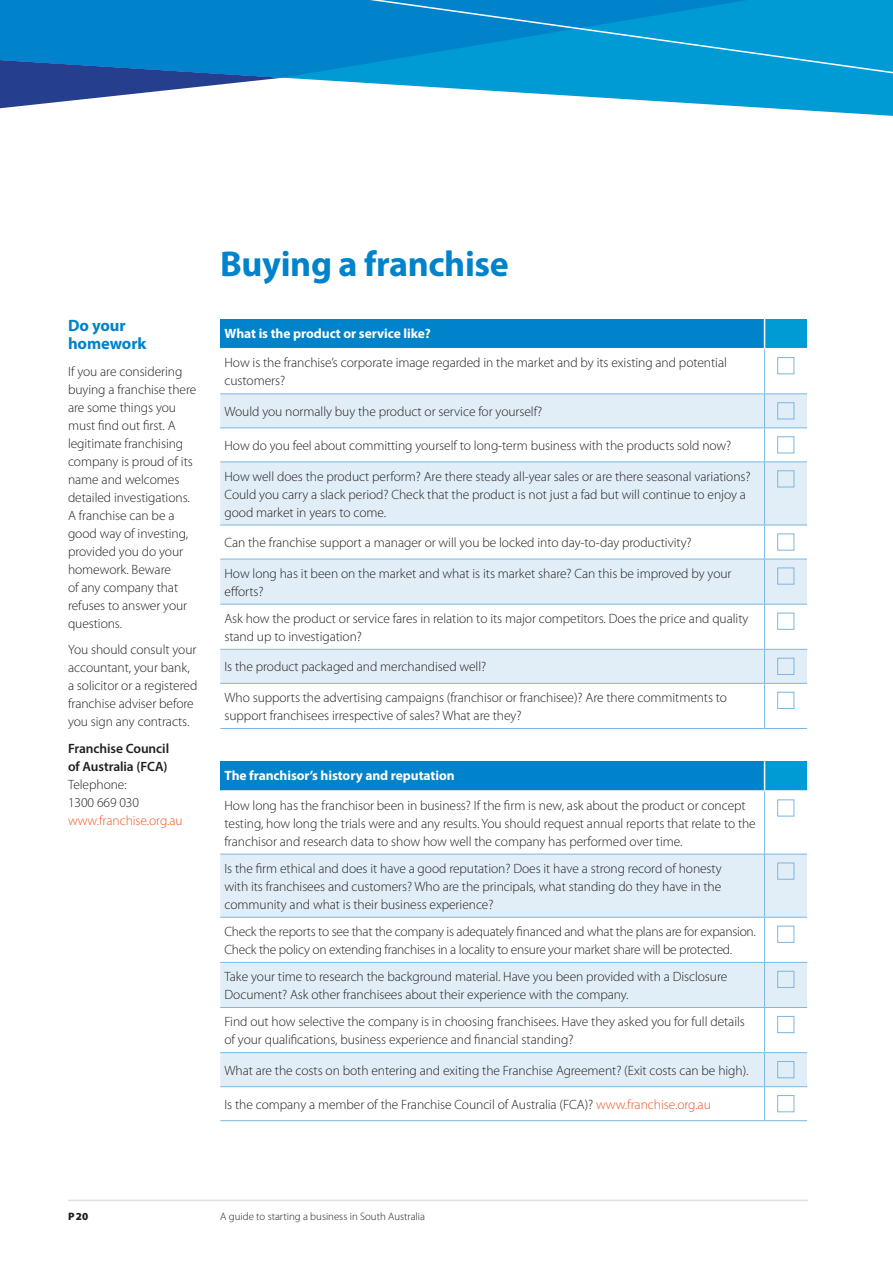
<style>
.page{position:relative;width:893px;height:1263px;background:#fff}
.page>*{position:absolute;margin:0;border:0;box-sizing:border-box;transform-origin:0 0}
.Table_headings{font:700 36px "Myriad Pro";letter-spacing:-.01em;color:#0083ca}
.Sub_heading{font:700 16.5px/18px "Myriad Pro";letter-spacing:-.005em;color:#0083ca}
.Side_Panel_Body_Copy{font:300 13.5px/18px "Myriad Pro";letter-spacing:-.005em;color:#231f20}
.Body_Copy{font:300 13.5px/18px "Myriad Pro";letter-spacing:-.005em;color:#231f20}
.Body_Copy-2{font:600 13.5px/18px "Myriad Pro";letter-spacing:-.005em;color:#231f20}
.Table_title{font:700 13.5px "Myriad Pro";letter-spacing:-.005em;color:#fff}
.t1{font:300 10.8px "Myriad Pro";color:#231f20}
.t2{font:900 10.8px "Myriad Pro";color:#231f20}
.s1{font-weight:300}
.s2{font-weight:300;color:#f15322}
.s3{color:#f15322}
</style>
<div class="page">
<div style="left:220px;top:319px;width:545px;height:30px;background:#0083ca"></div>
<div style="left:765px;top:319px;width:42px;height:30px;background:#009bd5"></div>
<svg style="left:220px;top:394px;width:587px;height:289px;fill:#e2eef7"></svg>
<svg style="left:764px;top:319px;width:1px;height:29px"></svg>
<hr style="left:220px;top:348px;width:545px;height:1px;background:#fff">
<hr style="left:765px;top:348px;width:42px;height:1px;background:#fff">
<hr style="left:764px;top:349px;width:1px;height:44px;background:#7ab7e2">
<hr style="left:220px;top:393px;width:545px;height:1px;background:#7ab7e2">
<hr style="left:765px;top:393px;width:42px;height:1px;background:#7ab7e2">
<hr style="left:764px;top:394px;width:1px;height:33px;background:#7ab7e2">
<hr style="left:220px;top:427px;width:545px;height:1px;background:#7ab7e2">
<hr style="left:765px;top:427px;width:42px;height:1px;background:#7ab7e2">
<hr style="left:764px;top:428px;width:1px;height:33px;background:#7ab7e2">
<hr style="left:220px;top:461px;width:545px;height:1px;background:#7ab7e2">
<hr style="left:765px;top:461px;width:42px;height:1px;background:#7ab7e2">
<hr style="left:764px;top:462px;width:1px;height:63px;background:#7ab7e2">
<hr style="left:220px;top:525px;width:545px;height:1px;background:#7ab7e2">
<hr style="left:765px;top:525px;width:42px;height:1px;background:#7ab7e2">
<hr style="left:764px;top:525px;width:1px;height:34px;background:#7ab7e2">
<hr style="left:220px;top:559px;width:545px;height:1px;background:#7ab7e2">
<hr style="left:765px;top:559px;width:42px;height:1px;background:#7ab7e2">
<hr style="left:764px;top:559px;width:1px;height:45px;background:#7ab7e2">
<hr style="left:220px;top:604px;width:545px;height:1px;background:#7ab7e2">
<hr style="left:765px;top:604px;width:42px;height:1px;background:#7ab7e2">
<hr style="left:764px;top:604px;width:1px;height:45px;background:#7ab7e2">
<hr style="left:220px;top:649px;width:545px;height:1px;background:#7ab7e2">
<hr style="left:765px;top:649px;width:42px;height:1px;background:#7ab7e2">
<hr style="left:764px;top:650px;width:1px;height:33px;background:#7ab7e2">
<hr style="left:220px;top:683px;width:545px;height:1px;background:#7ab7e2">
<hr style="left:765px;top:683px;width:42px;height:1px;background:#7ab7e2">
<hr style="left:764px;top:684px;width:1px;height:44px;background:#7ab7e2">
<hr style="left:220px;top:728px;width:545px;height:1px;background:#7ab7e2">
<hr style="left:765px;top:728px;width:42px;height:1px;background:#7ab7e2">
<div style="left:777px;top:357px;width:17px;height:17px;border:1px solid #7ab7e2"></div>
<div style="left:777px;top:402px;width:17px;height:17px;border:1px solid #7ab7e2"></div>
<div style="left:777px;top:436px;width:17px;height:17px;border:1px solid #7ab7e2"></div>
<div style="left:777px;top:470px;width:17px;height:17px;border:1px solid #7ab7e2"></div>
<div style="left:777px;top:533px;width:17px;height:17px;border:1px solid #7ab7e2"></div>
<div style="left:777px;top:567px;width:17px;height:17px;border:1px solid #7ab7e2"></div>
<div style="left:777px;top:613px;width:17px;height:17px;border:1px solid #7ab7e2"></div>
<div style="left:777px;top:658px;width:17px;height:17px;border:1px solid #7ab7e2"></div>
<div style="left:777px;top:692px;width:17px;height:17px;border:1px solid #7ab7e2"></div>
<div style="left:220px;top:761px;width:545px;height:30px;background:#0083ca"></div>
<div style="left:765px;top:761px;width:42px;height:30px;background:#009bd5"></div>
<svg style="left:220px;top:855px;width:587px;height:231px;fill:#e2eef7"></svg>
<svg style="left:764px;top:761px;width:1px;height:29px"></svg>
<hr style="left:220px;top:790px;width:545px;height:2px;background:#fff">
<hr style="left:765px;top:790px;width:42px;height:2px;background:#fff">
<hr style="left:764px;top:792px;width:1px;height:62px;background:#7ab7e2">
<hr style="left:220px;top:854px;width:545px;height:1px;background:#7ab7e2">
<hr style="left:765px;top:854px;width:42px;height:1px;background:#7ab7e2">
<hr style="left:764px;top:854px;width:1px;height:63px;background:#7ab7e2">
<hr style="left:220px;top:917px;width:545px;height:1px;background:#7ab7e2">
<hr style="left:765px;top:917px;width:42px;height:1px;background:#7ab7e2">
<hr style="left:764px;top:918px;width:1px;height:44px;background:#7ab7e2">
<hr style="left:220px;top:962px;width:545px;height:1px;background:#7ab7e2">
<hr style="left:765px;top:962px;width:42px;height:1px;background:#7ab7e2">
<hr style="left:764px;top:963px;width:1px;height:44px;background:#7ab7e2">
<hr style="left:220px;top:1007px;width:545px;height:1px;background:#7ab7e2">
<hr style="left:765px;top:1007px;width:42px;height:1px;background:#7ab7e2">
<hr style="left:764px;top:1008px;width:1px;height:44px;background:#7ab7e2">
<hr style="left:220px;top:1052px;width:545px;height:1px;background:#7ab7e2">
<hr style="left:765px;top:1052px;width:42px;height:1px;background:#7ab7e2">
<hr style="left:764px;top:1053px;width:1px;height:33px;background:#7ab7e2">
<hr style="left:220px;top:1086px;width:545px;height:1px;background:#7ab7e2">
<hr style="left:765px;top:1086px;width:42px;height:1px;background:#7ab7e2">
<hr style="left:764px;top:1087px;width:1px;height:33px;background:#7ab7e2">
<hr style="left:220px;top:1120px;width:545px;height:1px;background:#7ab7e2">
<hr style="left:765px;top:1120px;width:42px;height:1px;background:#7ab7e2">
<div style="left:777px;top:799px;width:17px;height:17px;border:1px solid #7ab7e2"></div>
<div style="left:777px;top:863px;width:17px;height:17px;border:1px solid #7ab7e2"></div>
<div style="left:777px;top:926px;width:17px;height:17px;border:1px solid #7ab7e2"></div>
<div style="left:777px;top:971px;width:17px;height:17px;border:1px solid #7ab7e2"></div>
<div style="left:777px;top:1016px;width:17px;height:17px;border:1px solid #7ab7e2"></div>
<div style="left:777px;top:1061px;width:17px;height:17px;border:1px solid #7ab7e2"></div>
<div style="left:777px;top:1095px;width:17px;height:17px;border:1px solid #7ab7e2"></div>
<div style="left:0;top:0;width:222px;height:59px;background:#0083ca"></div>
<svg style="left:222px;top:0;width:671px;height:116px"></svg>
<svg style="left:0;top:59px;width:282px;height:52px"></svg>
<hr style="left:68px;top:1199px;width:740px;height:2px;background:#e0e0e0">
<p class="Sub_heading" style="left:68px;top:316px;width:80px">Do your homework</p>
<p class="Body_Copy" style="left:68px;top:363px;width:130px">If you are considering buying a franchise there are some things you must find out first. A legitimate franchising company is proud of its name and welcomes detailed investigations.<br>A franchise can be a good way of investing, provided you do your homework. Beware<br>of any company that refuses to answer your questions.</p>
<p class="Body_Copy" style="left:68px;top:641px;width:131px">You should consult your accountant, your bank, a solicitor or a registered franchise adviser before you sign any contracts.</p>
<p class="Body_Copy-2" style="left:68px;top:739px;width:116px">Franchise Council of Australia (FCA)<br><span class="s1">Telephone:<br>1300 669 030 </span><span class="s2">www.franchise.org.au</span></p>
<p class="Table_headings" style="left:220px;top:240px;width:290px">Buying a franchise</p>
<p class="Table_title" style="left:225px;top:324px;width:208px">What is the product or service like?</p>
<p class="Side_Panel_Body_Copy" style="left:225px;top:354px;width:504px">How is the franchise’s corporate image regarded in the market and by its existing and potential customers?</p>
<p class="Side_Panel_Body_Copy" style="left:225px;top:403px;width:319px">Would you normally buy the product or service for yourself?</p>
<p class="Side_Panel_Body_Copy" style="left:225px;top:437px;width:508px">How do you feel about committing yourself to long-term business with the products sold now?</p>
<p class="Side_Panel_Body_Copy" style="left:225px;top:467px;width:528px">How well does the product perform? Are there steady all-year sales or are there seasonal variations?<br>Could you carry a slack period? Check that the product is not just a fad but will continue to enjoy a good market in years to come.</p>
<p class="Side_Panel_Body_Copy" style="left:225px;top:534px;width:469px">Can the franchise support a manager or will you be locked into day-to-day productivity?</p>
<p class="Side_Panel_Body_Copy" style="left:225px;top:564px;width:508px">How long has it been on the market and what is its market share? Can this be improved by your efforts?</p>
<p class="Side_Panel_Body_Copy" style="left:225px;top:609px;width:525px">Ask how the product or service fares in relation to its major competitors. Does the price and quality stand up to investigation?</p>
<p class="Side_Panel_Body_Copy" style="left:225px;top:658px;width:263px">Is the product packaged and merchandised well?</p>
<p class="Side_Panel_Body_Copy" style="left:225px;top:689px;width:504px">Who supports the advertising campaigns (franchisor or franchisee)? Are there commitments to support franchisees irrespective of sales? What are they?</p>
<p class="Table_title" style="left:225px;top:766px;width:232px">The franchisor’s history and reputation</p>
<p class="Side_Panel_Body_Copy" style="left:225px;top:796px;width:533px">How long has the franchisor been in business? If the firm is new, ask about the product or concept testing, how long the trials were and any results. You should request annual reports that relate to the franchisor and research data to show how well the company has performed over time.</p>
<p class="Side_Panel_Body_Copy" style="left:225px;top:859px;width:499px;text-align:justify">Is the firm ethical and does it have a good reputation? Does it have a strong record of honesty with its franchisees and customers? Who are the principals, what standing do they have in the community and what is their business experience?</p>
<p class="Side_Panel_Body_Copy" style="left:225px;top:922px;width:533px">Check the reports to see that the company is adequately financed and what the plans are for expansion.<br>Check the policy on extending franchises in a locality to ensure your market share will be protected.</p>
<p class="Side_Panel_Body_Copy" style="left:225px;top:968px;width:504px">Take your time to research the background material. Have you been provided with a Disclosure<br>Document? Ask other franchisees about their experience with the company.</p>
<p class="Side_Panel_Body_Copy" style="left:225px;top:1013px;width:522px">Find out how selective the company is in choosing franchisees. Have they asked you for full details of your qualifications, business experience and financial standing?</p>
<p class="Side_Panel_Body_Copy" style="left:225px;top:1061px;width:525px">What are the costs on both entering and exiting the Franchise Agreement? (Exit costs can be high).</p>
<p class="Side_Panel_Body_Copy" style="left:225px;top:1095px;width:488px">Is the company a member of the Franchise Council of Australia (FCA)? <span class="s3">www.franchise.org.au</span></p>
<p class="t2" style="left:68px;top:1210px;width:22px">P 20</p>
<p class="t1" style="left:220px;top:1210px;width:206px">A guide to starting a business in South Australia</p>
</div>
